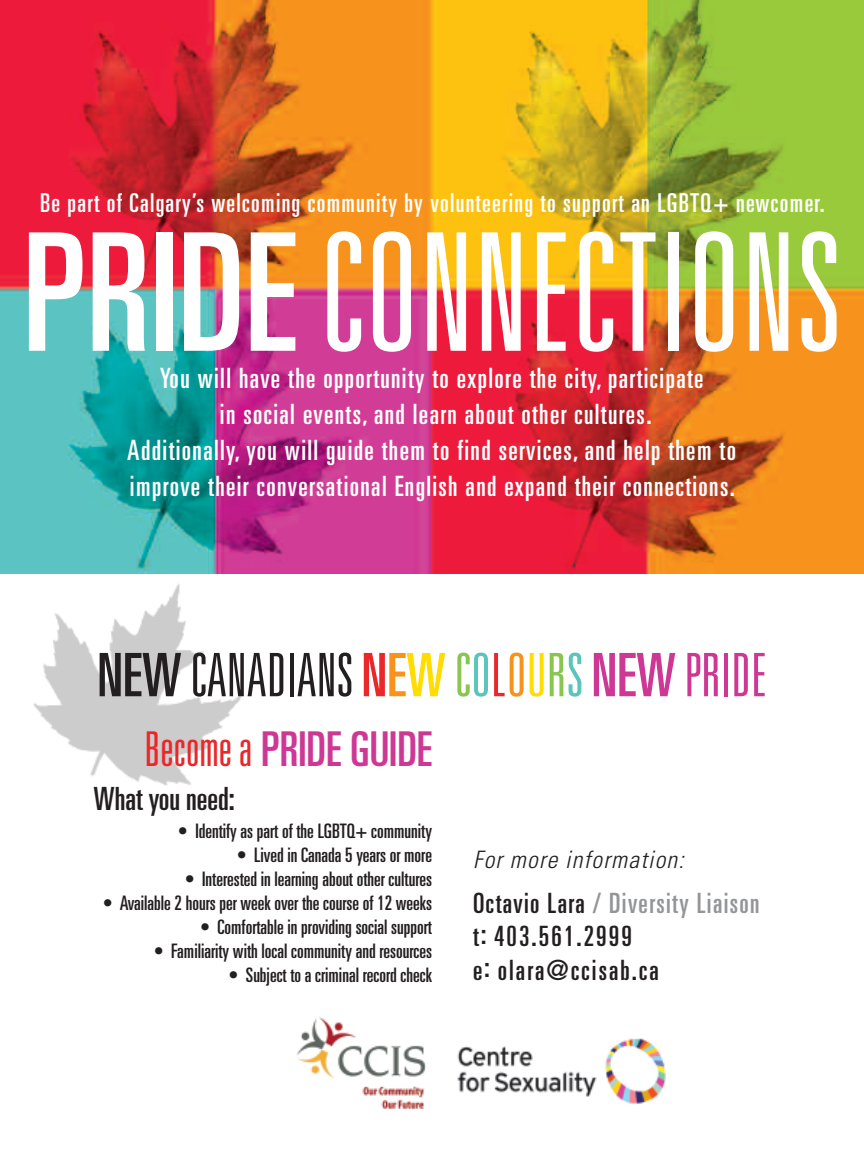
<style>
.page{position:relative;width:864px;height:1152px;background:#fff}
.page>*{position:absolute;margin:0;border:0;box-sizing:border-box;transform-origin:0 0}
.t1{font:300 ultra-condensed 164px "Univers";color:#fff}
.t2{font:300 ultra-condensed 60px "Univers";color:#231f20}
.t3{font:ultra-condensed 48px "Univers";color:#ce3895}
.t4{font:ultra-condensed 32px "Univers";color:#231f20}
.t5{font:ultra-condensed 28px/36px "Univers";letter-spacing:.05em;color:#fff;text-align:center}
.t6{font:ultra-condensed 28px/33.6px "Univers";letter-spacing:.05em;color:#231f20}
.t7{font:ultra-condensed 26px "Univers";letter-spacing:.05em;color:#fff}
.t8{font:italic 300 condensed 24px "Univers";letter-spacing:.05em;color:#231f20}
.t9{font:ultra-condensed 20px "Univers";color:#231f20}
.s1{font-weight:400}
.s2{font-weight:400;color:#ea2729}
.s3{font-weight:400;color:#f7931d}
.s4{font-weight:400;color:#ffdd01}
.s5{color:#89c650}
.s6{color:#5ac4bd}
.s7{color:#ea2729}
.s8{color:#f7931d}
.s9{color:#ffdd01}
.s10{font-weight:400;color:#ce3895}
.s11{color:#ce3895}
.s12{font-weight:300;color:#ea2729}
.s13{color:#939598}
</style>
<div class="page">
<img style="left:0;top:0;width:864px;height:574px">
<img style="left:33px;top:583px;width:209px;height:202px">
<img style="left:297px;top:1017px;width:129px;height:92px">
<img style="left:457px;top:1038px;width:209px;height:66px">
<h3 class="t7" style="left:40px;top:193px;width:786px">Be part of Calgary’s welcoming community by volunteering to support an LGBTQ+ newcomer.</h3>
<h1 class="t1" style="left:23px;top:232px;width:821px"><span class="s1">PRIDE</span>CONNECTIONS</h1>
<p class="t5" style="left:127px;top:363px;width:610px">You will have the opportunity to explore the city, participate<br>in social events, and learn about other cultures.<br>Additionally, you will guide them to find services, and help them to improve their conversational English and expand their connections.</p>
<h2 class="t2" style="left:97px;top:653px;width:671px"><span class="s1">NEW</span>CANADIANS <span class="s2">N</span><span class="s3">E</span><span class="s4">W</span><span class="s5">C</span><span class="s6">O</span><span class="s7">L</span><span class="s8">O</span><span class="s9">U</span><span class="s5">R</span><span class="s6">S</span> <span class="s10">NEW</span><span class="s11">PRIDE</span></h2>
<h3 class="t3" style="left:144px;top:732px;width:289px"><span class="s12">Becomea</span> PRIDE GUIDE</h3>
<h3 class="t4" style="left:94px;top:787px;width:143px">What you need:</h3>
<p class="t9" style="left:178px;top:824px;width:256px">• Identify as part of the LGBTQ+ community</p>
<p class="t9" style="left:237px;top:848px;width:197px">• Lived in Canada 5 years or more</p>
<p class="t9" style="left:185px;top:872px;width:249px">• Interested in learning about other cultures</p>
<p class="t9" style="left:103px;top:896px;width:331px">• Available 2 hours per week over the course of 12 weeks</p>
<p class="t9" style="left:200px;top:920px;width:233px">• Comfortable in providing social support</p>
<p class="t9" style="left:154px;top:944px;width:280px">• Familiarity with local community and resources</p>
<p class="t9" style="left:228px;top:968px;width:205px">• Subject to a criminal record check</p>
<p class="t8" style="left:473px;top:851px;width:212px">For more information:</p>
<h3 class="t6" style="left:473px;top:888px;width:288px">Octavio Lara <span class="s13">/ Diversity Liaison </span>t: 403.561.2999<br>e: olara@ccisab.ca</h3>
</div>
